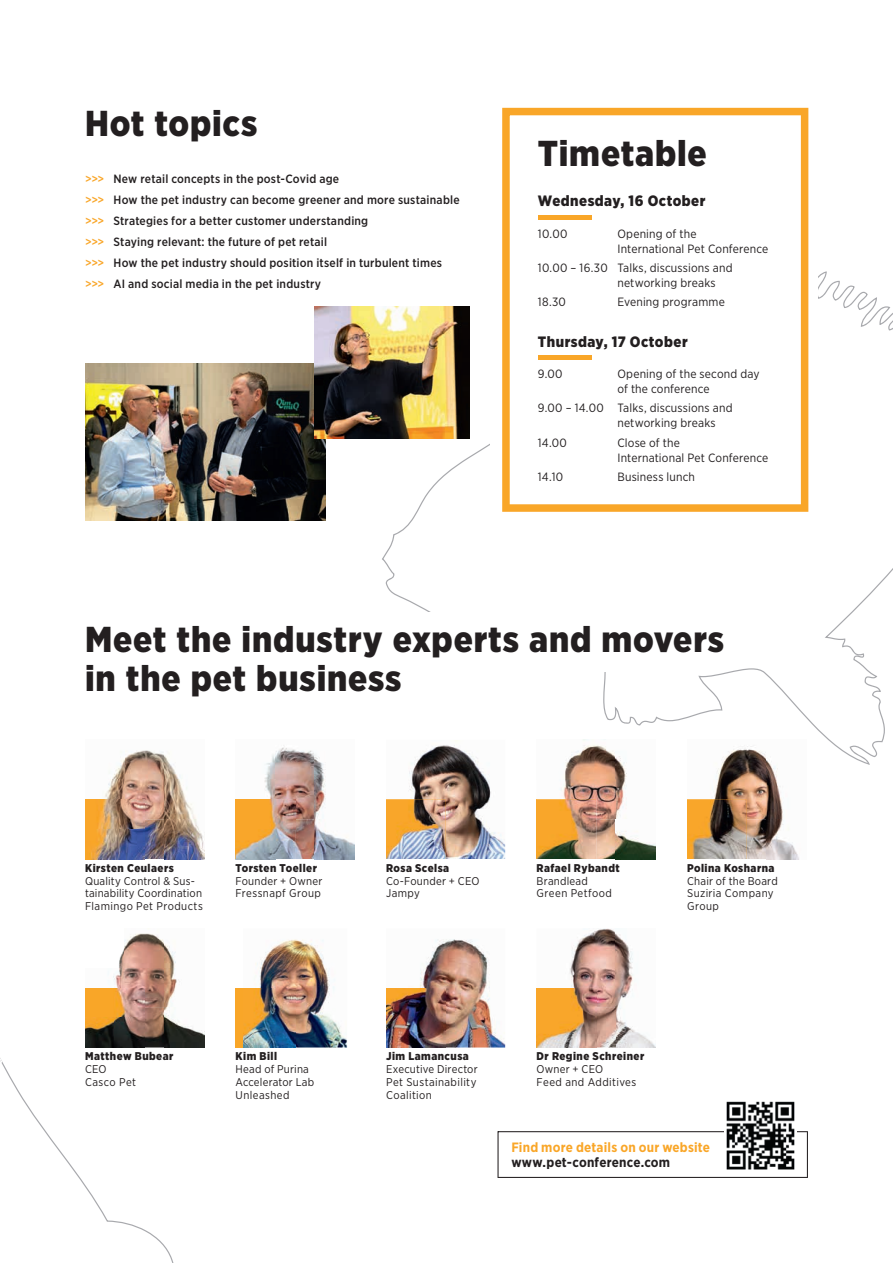
<style>
.page{position:relative;width:893px;height:1263px;background:#fff}
.page>*{position:absolute;margin:0;border:0;box-sizing:border-box;transform-origin:0 0}
.t1{font:900 36px/39px "Gotham Narrow";letter-spacing:.025em;color:#231f20}
.t2{font:900 15px "Gotham Narrow";letter-spacing:.03em;color:#231f20}
.t3{font:700 13.5px "Gotham Narrow";letter-spacing:.015em;color:#f9a628}
.t4{font:700 13.5px "Gotham Narrow";letter-spacing:.015em;color:#231f20}
.t5{font:500 12px/21px "Gotham Narrow";letter-spacing:.02em;color:#231f20}
.t6{font:12px/15px "Gotham Narrow";letter-spacing:.015em;color:#231f20}
.t7{font:11.25px/12.8px "Gotham Narrow";letter-spacing:.025em;color:#231f20}
.t8{font:900 11.25px "Gotham Narrow";letter-spacing:.04em;color:#231f20}
.s1{color:#f9a628}
</style>
<div class="page">
<svg style="left:1px;top:799px;width:292px;height:464px"></svg>
<svg style="left:382px;top:271px;width:511px;height:494px"></svg>
<img style="left:112px;top:750px;width:69px;height:29px">
<img style="left:104px;top:779px;width:21px;height:20px">
<img style="left:125px;top:779px;width:79px;height:80px">
<img style="left:86px;top:859px;width:39px;height:1px">
<img style="left:86px;top:799px;width:59px;height:60px">
<img style="left:264px;top:747px;width:62px;height:32px">
<img style="left:264px;top:779px;width:11px;height:20px">
<img style="left:275px;top:779px;width:80px;height:80px">
<img style="left:236px;top:859px;width:39px;height:1px">
<img style="left:236px;top:799px;width:59px;height:60px">
<img style="left:386px;top:740px;width:119px;height:119px">
<img style="left:386px;top:799px;width:60px;height:60px">
<img style="left:537px;top:740px;width:119px;height:119px">
<img style="left:537px;top:799px;width:59px;height:60px">
<img style="left:687px;top:740px;width:119px;height:119px">
<img style="left:687px;top:799px;width:60px;height:60px">
<img style="left:85px;top:928px;width:119px;height:40px">
<img style="left:85px;top:968px;width:40px;height:20px">
<img style="left:125px;top:968px;width:79px;height:79px">
<img style="left:85px;top:1047px;width:40px;height:1px">
<img style="left:85px;top:988px;width:60px;height:59px">
<div style="left:236px;top:988px;width:59px;height:59px;background:#f9a628"></div>
<img style="left:243px;top:928px;width:104px;height:119px">
<img style="left:243px;top:988px;width:52px;height:59px">
<img style="left:419px;top:939px;width:86px;height:108px">
<img style="left:386px;top:988px;width:60px;height:59px">
<img style="left:570px;top:928px;width:86px;height:119px">
<img style="left:537px;top:988px;width:59px;height:59px">
<svg style="left:497px;top:1131px;width:311px;height:47px"></svg>
<img style="left:724px;top:1101px;width:73px;height:71px">
<div style="left:276px;top:613px;width:350px;height:59px;background:#fff"></div>
<img style="left:85px;top:363px;width:240px;height:157px">
<img style="left:314px;top:307px;width:155px;height:131px">
<div style="left:490px;top:98px;width:327px;height:397px;background:#fff"></div>
<svg style="left:502px;top:108px;width:306px;height:404px"></svg>
<hr style="left:538px;top:215px;width:53px;height:4px;background:#f9a628">
<div style="left:538px;top:355px;width:53px;height:5px;background:#f9a628"></div>
<h1 class="t1" style="left:85px;top:104px;width:174px">Hot topics</h1>
<p class="t5" style="left:85px;top:168px;width:376px"><span class="s1">&gt;&gt;&gt;</span> New retail concepts in the post-Covid age<br><span class="s1">&gt;&gt;&gt;</span> How the pet industry can become greener and more sustainable <span class="s1">&gt;&gt;&gt;</span> Strategies for a better customer understanding<br><span class="s1">&gt;&gt;&gt;</span> Staying relevant: the future of pet retail<br><span class="s1">&gt;&gt;&gt;</span> How the pet industry should position itself in turbulent times <span class="s1">&gt;&gt;&gt;</span> AI and social media in the pet industry</p>
<h1 class="t1" style="left:538px;top:133px;width:170px">Timetable</h1>
<h2 class="t2" style="left:538px;top:191px;width:169px">Wednesday, 16 October</h2>
<p class="t6" style="left:538px;top:226px;width:31px">10.00</p>
<p class="t6" style="left:617px;top:226px;width:152px">Opening of the<br>International Pet Conference</p>
<p class="t6" style="left:617px;top:260px;width:117px;text-indent:-80px">10.00 – 16.30 Talks, discussions and networking breaks</p>
<p class="t6" style="left:538px;top:294px;width:30px">18.30</p>
<p class="t6" style="left:617px;top:294px;width:109px">Evening programme</p>
<h2 class="t2" style="left:538px;top:332px;width:151px">Thursday, 17 October</h2>
<p class="t6" style="left:538px;top:366px;width:26px">9.00</p>
<p class="t6" style="left:617px;top:366px;width:144px">Opening of the second day of the conference</p>
<p class="t6" style="left:617px;top:400px;width:117px;text-indent:-80px">9.00 – 14.00 Talks, discussions and networking breaks</p>
<p class="t6" style="left:538px;top:435px;width:31px">14.00</p>
<p class="t6" style="left:617px;top:435px;width:152px">Close of the<br>International Pet Conference</p>
<p class="t6" style="left:538px;top:469px;width:27px">14.10</p>
<p class="t6" style="left:617px;top:469px;width:79px">Business lunch</p>
<h1 class="t1" style="left:85px;top:619px;width:640px">Meet the industry experts and movers in the pet business</h1>
<p class="t8" style="left:85px;top:860px;width:90px">Kirsten Ceulaers</p>
<p class="t7" style="left:85px;top:874px;width:119px">Quality Control &amp; Sus&shy;tainability Coordination<br>Flamingo Pet Products</p>
<p class="t8" style="left:236px;top:860px;width:83px">Torsten Toeller</p>
<p class="t7" style="left:236px;top:874px;width:88px">Founder + Owner<br>Fressnapf Group</p>
<p class="t8" style="left:85px;top:1049px;width:90px">Matthew Bubear</p>
<p class="t7" style="left:85px;top:1062px;width:52px">CEO<br>Casco Pet</p>
<p class="t8" style="left:236px;top:1049px;width:43px">Kim Bill</p>
<p class="t7" style="left:236px;top:1062px;width:80px">Head of Purina<br>Accelerator Lab<br>Unleashed</p>
<p class="t8" style="left:386px;top:860px;width:65px">Rosa Scelsa</p>
<p class="t7" style="left:386px;top:874px;width:95px">Co-Founder + CEO<br>Jampy</p>
<p class="t8" style="left:537px;top:860px;width:85px">Rafael Rybandt</p>
<p class="t7" style="left:537px;top:874px;width:77px">Brandlead<br>Green Petfood</p>
<p class="t8" style="left:687px;top:860px;width:89px">Polina Kosharna</p>
<p class="t7" style="left:687px;top:874px;width:92px">Chair of the Board<br>Suziria Company<br>Group</p>
<p class="t8" style="left:386px;top:1049px;width:84px">Jim Lamancusa</p>
<p class="t7" style="left:386px;top:1062px;width:93px;text-align:justify">Executive Director Pet Sustainability Coalition</p>
<p class="t8" style="left:537px;top:1049px;width:109px">Dr Regine Schreiner</p>
<p class="t7" style="left:537px;top:1062px;width:101px">Owner + CEO<br>Feed and Additives</p>
<p class="t3" style="left:511px;top:1138px;width:200px">Find more details on our website</p>
<p class="t4" style="left:511px;top:1153px;width:160px">www.pet-conference.com</p>
</div>
